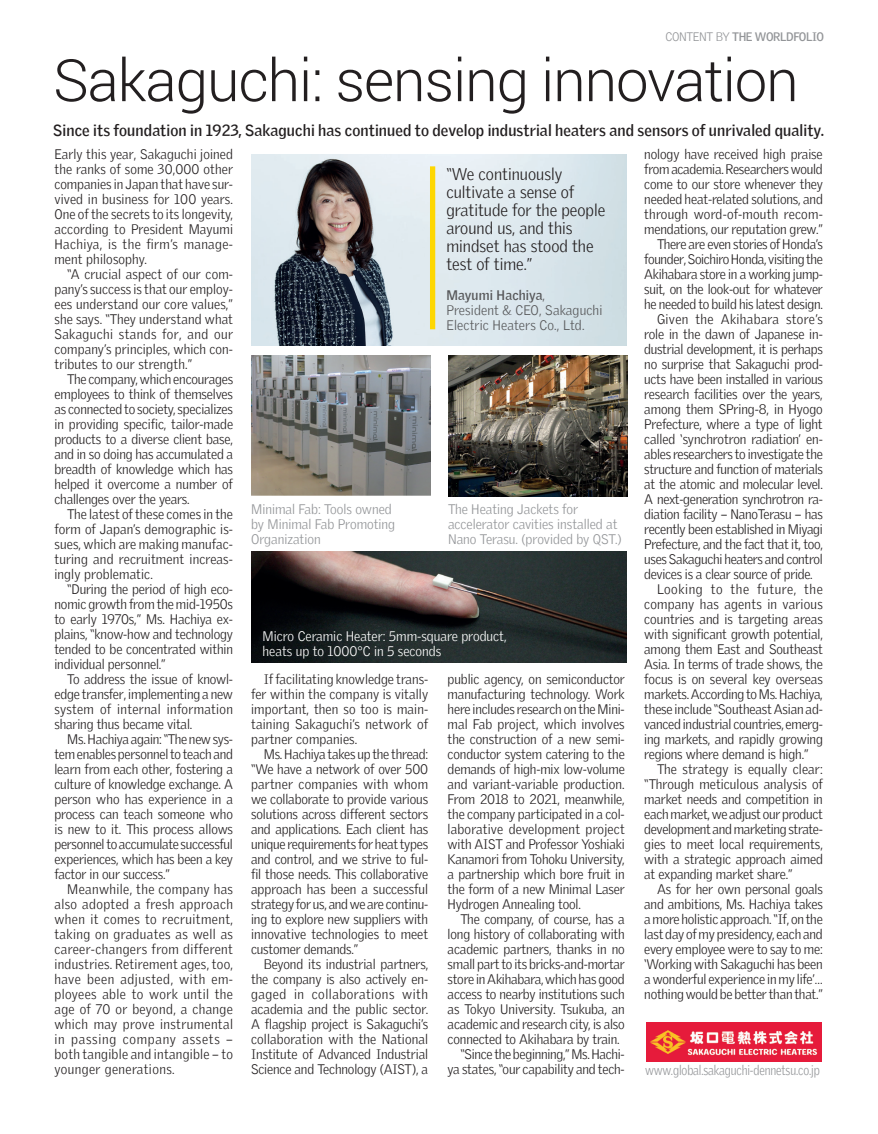
<style>
.page{position:relative;width:878px;height:1134px;background:#fff}
.page>*{position:absolute;margin:0;border:0;box-sizing:border-box;transform-origin:0 0}
.t1{font:300 58.5px "Roboto";letter-spacing:-.02em;color:#231f20}
.t2{font:300 16.5px/18px "Griffith Gothic";color:#231f20}
.t3{font:700 15.75px "Griffith Gothic";letter-spacing:.01em;color:#231f20}
.t4{font:300 13.5px/15px "Griffith Gothic";letter-spacing:-.01em;color:#231f20;text-align:justify}
.t5{font:300 13.5px/15px "Griffith Gothic";color:#939598}
.t6{font:300 13.5px/15px "Griffith Gothic";color:#fff}
.t7{font:300 13.5px/15px "Griffith Gothic";letter-spacing:.01em;color:#57585a}
.t8{font:300 13.5px "Griffith Gothic";color:#939598;scale:.88 1}
.t9{font:700 12px "Griffith Gothic";letter-spacing:-.03em;color:#939598}
.s1{font-weight:300}
.s2{font-weight:700}
</style>
<div class="page">
<img style="left:646px;top:1022px;width:175px;height:40px">
<img style="left:251px;top:154px;width:375px;height:192px">
<div style="left:430px;top:166px;width:5px;height:163px;background:#fed702"></div>
<img style="left:448px;top:355px;width:179px;height:142px">
<img style="left:251px;top:355px;width:179px;height:141px">
<img style="left:251px;top:552px;width:375px;height:111px">
<p class="t9" style="left:665px;top:30px;width:160px"><span class="s1">CONTENT BY</span> THE WORLDFOLIO</p>
<p class="t1" style="left:53px;top:40px;width:746px">Sakaguchi: sensing innovation</p>
<p class="t3" style="left:53px;top:121px;width:772px">Since its foundation in 1923, Sakaguchi has continued to develop industrial heaters and sensors of unrivaled quality.</p>
<p class="t4" style="left:54px;top:146px;width:180px">Early this year, Sakaguchi joined the ranks of some 30,000 other companies in Japan that have sur&shy;vived in business for 100 years.<br>One of the secrets to its longevity, according to President Mayumi Hachiya, is the firm’s manage&shy;ment philosophy.</p>
<p class="t4" style="left:54px;top:266px;width:180px;text-indent:13px">“A crucial aspect of our com&shy;pany’s success is that our employ&shy;ees understand our core values,” she says. “They understand what Sakaguchi stands for, and our company’s principles, which con&shy;tributes to our strength.”</p>
<p class="t4" style="left:54px;top:371px;width:180px;text-indent:13px">The company, which encourages employees to think of themselves as connected to society, specializes in providing specific, tailor-made products to a diverse client base, and in so doing has accumulated a breadth of knowledge which has helped it overcome a number of challenges over the years.</p>
<p class="t4" style="left:54px;top:506px;width:180px;text-indent:13px">The latest of these comes in the form of Japan’s demographic is&shy;sues, which are making manufac&shy;turing and recruitment increas&shy;ingly problematic.</p>
<p class="t4" style="left:54px;top:581px;width:180px;text-indent:13px">“During the period of high eco&shy;nomic growth from the mid-1950s to early 1970s,” Ms. Hachiya ex&shy;plains, “know-how and technology tended to be concentrated within individual personnel.”</p>
<p class="t4" style="left:54px;top:671px;width:180px;text-indent:13px">To address the issue of knowl&shy;edge transfer, implementing a new system of internal information sharing thus became vital.</p>
<p class="t4" style="left:54px;top:731px;width:180px;text-indent:13px">Ms. Hachiya again: “The new sys&shy;tem enables personnel to teach and learn from each other, fostering a culture of knowledge exchange. A person who has experience in a process can teach someone who is new to it. This process allows personnel to accumulate successful experiences, which has been a key factor in our success.”</p>
<p class="t4" style="left:54px;top:881px;width:180px;text-indent:13px">Meanwhile, the company has also adopted a fresh approach when it comes to recruitment, taking on graduates as well as career-changers from different industries. Retirement ages, too, have been adjusted, with em&shy;ployees able to work until the age of 70 or beyond, a change which may prove instrumental in passing company assets – both tangible and intangible – to younger generations.</p>
<p class="t2" style="left:446px;top:164px;width:160px">“We continuously cultivate a sense of gratitude for the people around us, and this mindset has stood the test of time.”</p>
<p class="t7" style="left:446px;top:287px;width:157px"><span class="s2">Mayumi Hachiya</span>,<br>President &amp; CEO, Sakaguchi<br>Electric Heaters Co., Ltd.</p>
<p class="t5" style="left:251px;top:501px;width:145px">Minimal Fab: Tools owned by Minimal Fab Promoting<br>Organization</p>
<p class="t5" style="left:448px;top:501px;width:175px">The Heating Jackets for accelerator cavities installed at<br>Nano Terasu. (provided by QST.)</p>
<p class="t6" style="left:262px;top:628px;width:245px">Micro Ceramic Heater: 5mm-square product, heats up to 1000°C in 5 seconds</p>
<p class="t4" style="left:251px;top:671px;width:179px;text-indent:13px">If facilitating knowledge trans&shy;fer within the company is vitally important, then so too is main&shy;taining Sakaguchi’s network of partner companies.</p>
<p class="t4" style="left:251px;top:746px;width:179px;text-indent:13px">Ms. Hachiya takes up the thread: “We have a network of over 500 partner companies with whom we collaborate to provide various solutions across different sectors and applications. Each client has unique requirements for heat types and control, and we strive to ful&shy;fil those needs. This collaborative approach has been a successful strategy for us, and we are continu&shy;ing to explore new suppliers with innovative technologies to meet customer demands.”</p>
<p class="t4" style="left:251px;top:956px;width:179px;text-indent:13px">Beyond its industrial partners, the company is also actively en&shy;gaged in collaborations with academia and the public sector.<br>A flagship project is Sakaguchi’s collaboration with the National Institute of Advanced Industrial Science and Technology (AIST), a</p>
<p class="t4" style="left:447px;top:671px;width:179px">public agency, on semiconductor manufacturing technology. Work here includes research on the Mini&shy;mal Fab project, which involves the construction of a new semi&shy;conductor system catering to the demands of high-mix low-volume and variant-variable production.<br>From 2018 to 2021, meanwhile, the company participated in a col&shy;laborative development project with AIST and Professor Yoshiaki Kanamori from Tohoku University, a partnership which bore fruit in the form of a new Minimal Laser Hydrogen Annealing tool.</p>
<p class="t4" style="left:447px;top:911px;width:179px;text-indent:13px">The company, of course, has a long history of collaborating with academic partners, thanks in no small part to its bricks-and-mortar store in Akihabara, which has good access to nearby institutions such as Tokyo University. Tsukuba, an academic and research city, is also connected to Akihabara by train.</p>
<p class="t4" style="left:447px;top:1046px;width:179px;text-align:right">“Since the beginning,” Ms. Hachi&shy;ya states, “our capability and tech-</p>
<p class="t4" style="left:644px;top:146px;width:180px">nology have received high praise from academia. Researchers would come to our store whenever they needed heat-related solutions, and through word-of-mouth recom&shy;mendations, our reputation grew.”</p>
<p class="t4" style="left:644px;top:236px;width:180px;text-indent:13px">There are even stories of Honda’s founder, Soichiro Honda, visiting the Akihabara store in a working jump&shy;suit, on the look-out for whatever he needed to build his latest design.</p>
<p class="t4" style="left:644px;top:311px;width:180px;text-indent:13px">Given the Akihabara store’s role in the dawn of Japanese in&shy;dustrial development, it is perhaps no surprise that Sakaguchi prod&shy;ucts have been installed in various research facilities over the years, among them SPring-8, in Hyogo Prefecture, where a type of light called ‘synchrotron radiation’ en&shy;ables researchers to investigate the structure and function of materials at the atomic and molecular level.<br>A next-generation synchrotron ra&shy;diation facility – NanoTerasu – has recently been established in Miyagi Prefecture, and the fact that it, too, uses Sakaguchi heaters and control devices is a clear source of pride.</p>
<p class="t4" style="left:644px;top:581px;width:180px;text-indent:13px">Looking to the future, the company has agents in various countries and is targeting areas with significant growth potential, among them East and Southeast Asia. In terms of trade shows, the focus is on several key overseas markets. According to Ms. Hachiya, these include “Southeast Asian ad&shy;vanced industrial countries, emerg&shy;ing markets, and rapidly growing regions where demand is high.”</p>
<p class="t4" style="left:644px;top:761px;width:180px;text-indent:13px">The strategy is equally clear: “Through meticulous analysis of market needs and competition in each market, we adjust our product development and marketing strate&shy;gies to meet local requirements, with a strategic approach aimed at expanding market share.”</p>
<p class="t4" style="left:644px;top:881px;width:180px;text-indent:13px">As for her own personal goals and ambitions, Ms. Hachiya takes a more holistic approach. “If, on the last day of my presidency, each and every employee were to say to me: ‘Working with Sakaguchi has been a wonderful experience in my life’… nothing would be better than that.”</p>
<p class="t8" style="left:645px;top:1062px;width:200px">www.global.sakaguchi-dennetsu.co.jp</p>
</div>
